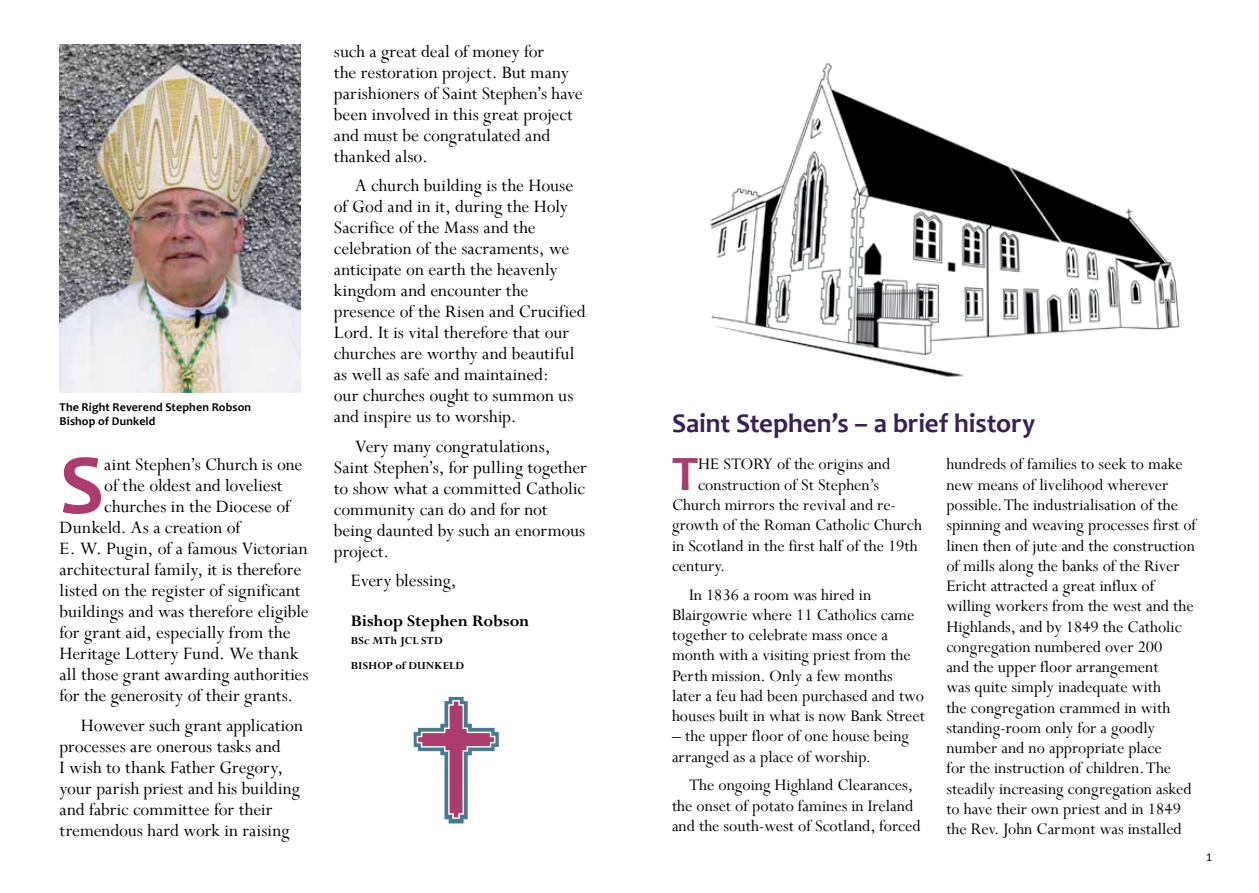
<style>
.page{position:relative;width:1259px;height:893px;background:#fff}
.page>*{position:absolute;margin:0;border:0;box-sizing:border-box;transform-origin:0 0}
.t1{font:700 85.5px "Candara";color:#ac3c6d}
.t2{font:700 49.8px "Candara";color:#ac3c6d}
.t3{font:700 27px "Candara";letter-spacing:-.005em;color:#382158}
.t4{font:19.5px/21px "Perpetua";color:#000}
.t5{font:18px/20.2px "Perpetua";color:#000}
.t6{font:700 18px "Perpetua";letter-spacing:-.01em;color:#000}
.t7{font:700 12px/13.5px "Candara";letter-spacing:.01em;color:#000}
.t8{font:700 12px "Perpetua";letter-spacing:.015em;color:#000}
.t9{font:12px "Calibri";color:#000}
</style>
<div class="page">
<img style="left:59px;top:45px;width:241px;height:347px">
<svg style="left:414px;top:697px;width:85px;height:126px"></svg>
<img style="left:710px;top:62px;width:470px;height:316px">
<p class="t7" style="left:60px;top:400px;width:193px">The Right Reverend Stephen Robson<br>Bishop of Dunkeld</p>
<p class="t1" style="left:60px;top:431px;width:46px">S</p>
<p class="t4" style="left:104px;top:454px;width:200px">aint Stephen’s Church is one</p>
<p class="t4" style="left:104px;top:475px;width:180px">of the oldest and loveliest</p>
<p class="t4" style="left:104px;top:496px;width:187px">churches in the Diocese of</p>
<p class="t4" style="left:60px;top:517px;width:182px">Dunkeld. As a creation of</p>
<p class="t4" style="left:60px;top:538px;width:250px">E. W. Pugin, of a famous Victorian</p>
<p class="t4" style="left:60px;top:559px;width:243px">architectural family, it is therefore</p>
<p class="t4" style="left:60px;top:580px;width:242px">listed on the register of significant</p>
<p class="t4" style="left:60px;top:601px;width:251px">buildings and was therefore eligible</p>
<p class="t4" style="left:60px;top:622px;width:233px">for grant aid, especially from the</p>
<p class="t4" style="left:60px;top:643px;width:241px">Heritage Lottery Fund. We thank</p>
<p class="t4" style="left:60px;top:664px;width:251px">all those grant awarding authorities</p>
<p class="t4" style="left:60px;top:685px;width:235px">for the generosity of their grants.</p>
<p class="t4" style="left:60px;top:714px;width:245px;text-indent:21px">However such grant application processes are onerous tasks and<br>I wish to thank Father Gregory, your parish priest and his building and fabric committee for their tremendous hard work in raising</p>
<p class="t4" style="left:334px;top:40px;width:250px">such a great deal of money for<br>the restoration project. But many parishioners of Saint Stephen’s have been involved in this great project and must be congratulated and thanked also.</p>
<p class="t4" style="left:334px;top:175px;width:253px;text-indent:21px">A church building is the House of God and in it, during the Holy<br>Sacrifice of the Mass and the celebration of the sacraments, we anticipate on earth the heavenly kingdom and encounter the presence of the Risen and Crucified<br>Lord. It is vital therefore that our churches are worthy and beautiful as well as safe and maintained:<br>our churches ought to summon us and inspire us to worship.</p>
<p class="t4" style="left:334px;top:435px;width:254px;text-indent:21px">Very many congratulations,<br>Saint Stephen’s, for pulling together to show what a committed Catholic community can do and for not being daunted by such an enormous project.</p>
<p class="t4" style="left:351px;top:570px;width:107px">Every blessing,</p>
<p class="t6" style="left:351px;top:609px;width:180px">Bishop Stephen Robson</p>
<p class="t8" style="left:351px;top:633px;width:93px">BSc MTh JCL STD</p>
<p class="t8" style="left:351px;top:658px;width:115px">BISHOP of DUNKELD</p>
<p class="t3" style="left:672px;top:406px;width:365px">Saint Stephen’s – a brief history</p>
<p class="t5" style="left:946px;top:454px;width:251px">hundreds of families to seek to make new means of livelihood wherever possible. The industrialisation of the spinning and weaving processes first of linen then of jute and the construction of mills along the banks of the River Ericht attracted a great influx of willing workers from the west and the Highlands, and by 1849 the Catholic congregation numbered over 200<br>and the upper floor arrangement<br>was quite simply inadequate with<br>the congregation crammed in with standing-room only for a goodly number and no appropriate place<br>for the instruction of children. The steadily increasing congregation asked to have their own priest and in 1849 the Rev. John Carmont was installed</p>
<p class="t2" style="left:672px;top:442px;width:28px">T</p>
<p class="t5" style="left:698px;top:454px;width:194px">HE STORY of the origins and</p>
<p class="t5" style="left:698px;top:474px;width:182px">construction of St Stephen’s</p>
<p class="t5" style="left:672px;top:494px;width:226px">Church mirrors the revival and re-</p>
<p class="t5" style="left:672px;top:515px;width:251px">growth of the Roman Catholic Church</p>
<p class="t5" style="left:672px;top:535px;width:247px">in Scotland in the first half of the 19th</p>
<p class="t5" style="left:672px;top:555px;width:55px">century.</p>
<p class="t5" style="left:672px;top:584px;width:255px;text-indent:17px">In 1836 a room was hired in Blairgowrie where 11 Catholics came together to celebrate mass once a month with a visiting priest from the Perth mission. Only a few months later a feu had been purchased and two houses built in what is now Bank Street</p>
<p class="t5" style="left:672px;top:726px;width:238px">– the upper floor of one house being arranged as a place of worship.</p>
<p class="t5" style="left:672px;top:775px;width:250px;text-align:center">The ongoing Highland Clearances, the onset of potato famines in Ireland and the south-west of Scotland, forced</p>
<p class="t9" style="left:1206px;top:849px;width:8px">1</p>
</div>
